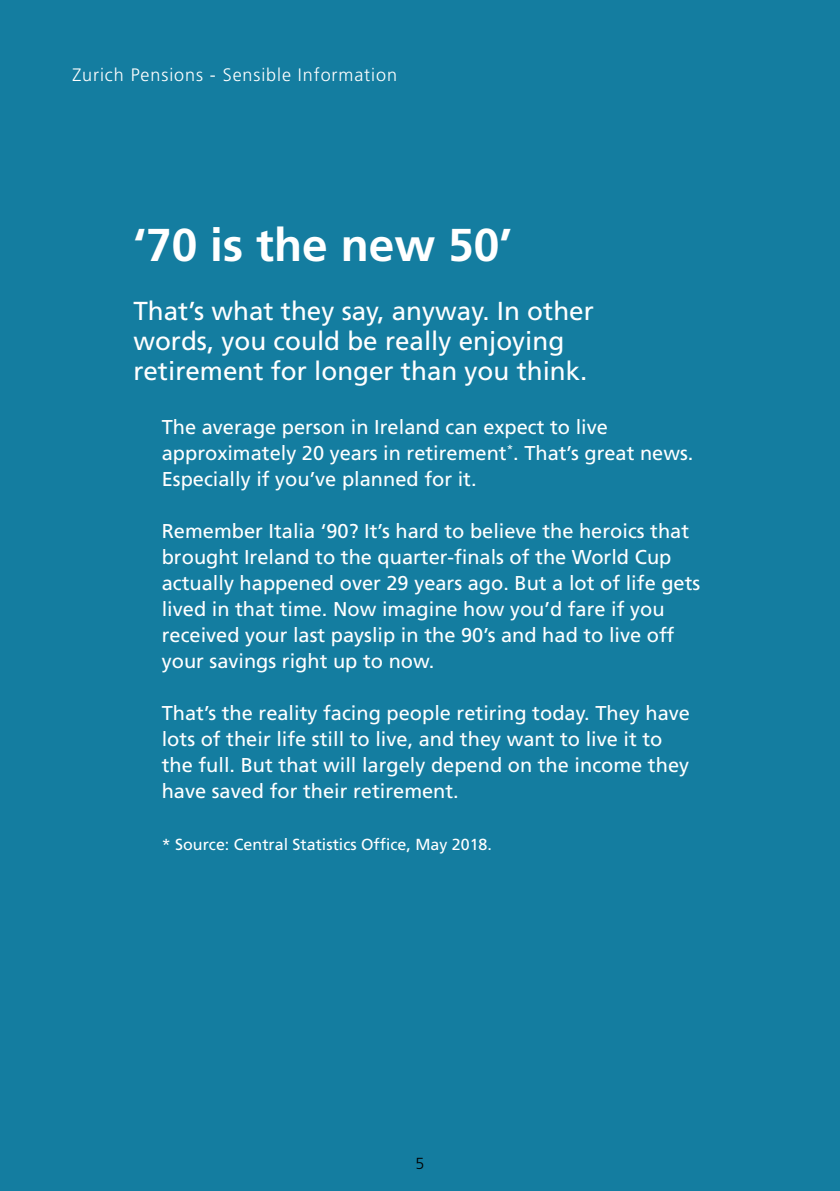
<style>
.page{position:relative;width:840px;height:1191px;background:#fff}
.page>*{position:absolute;margin:0;border:0;box-sizing:border-box;transform-origin:0 0}
.t1{font:700 46px "Frutiger";color:#fff}
.t2{font:26px/30px "Frutiger";color:#fff}
.t3{font:20px/26px "Frutiger";color:#fff}
.t4{font:300 18px "Frutiger";letter-spacing:.05em;color:#fff}
.t5{font:16px "Frutiger";color:#fff}
.t6{font:300 16px "Frutiger";color:#000}
</style>
<div class="page">
<div style="left:0;top:0;width:839px;height:1191px;background:#147da0"></div>
<hr style="left:839px;top:0;width:1px;height:1191px;background:#97c1e3">
<p class="t4" style="left:72px;top:64px;width:326px">Zurich Pensions - Sensible Information</p>
<h1 class="t1" style="left:133px;top:218px;width:380px">‘70 is the new 50’</h1>
<h2 class="t2" style="left:133px;top:296px;width:461px">That’s what they say, anyway. In other words, you could be really enjoying retirement for longer than you think.</h2>
<p class="t3" style="left:162px;top:414px;width:533px">The average person in Ireland can expect to live approximately 20 years in retirement<sup>*</sup>. That’s great news.<br>Especially if you’ve planned for it.</p>
<p class="t3" style="left:162px;top:518px;width:539px">Remember Italia ‘90? It’s hard to believe the heroics that brought Ireland to the quarter-finals of the World Cup actually happened over 29 years ago. But a lot of life gets lived in that time. Now imagine how you’d fare if you received your last payslip in the 90’s and had to live off your savings right up to now.</p>
<p class="t3" style="left:162px;top:700px;width:529px">That’s the reality facing people retiring today. They have lots of their life still to live, and they want to live it to the full. But that will largely depend on the income they have saved for their retirement.</p>
<p class="t5" style="left:162px;top:835px;width:331px">* Source: Central Statistics Office, May 2018.</p>
<p class="t6" style="left:415px;top:1154px;width:10px">5</p>
</div>
